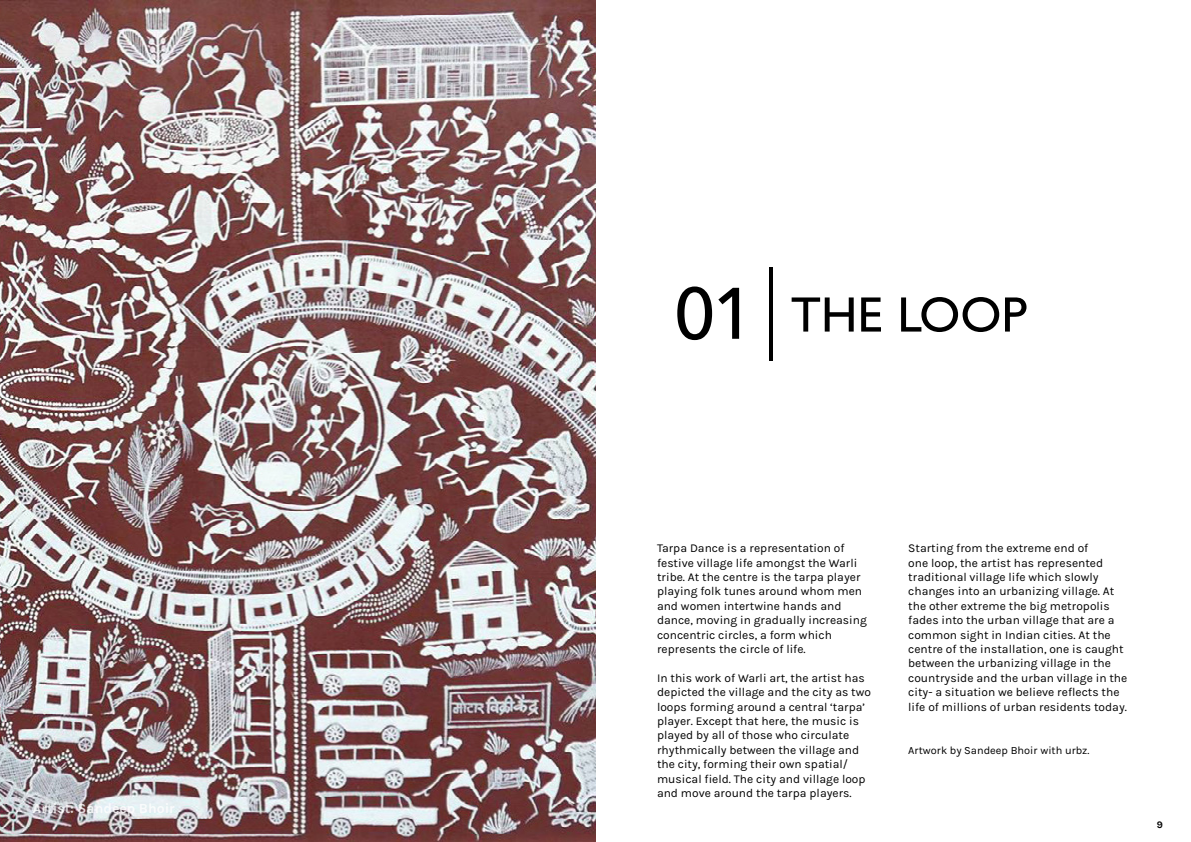
<style>
.page{position:relative;width:1191px;height:842px;background:#fff}
.page>*{position:absolute;margin:0;border:0;box-sizing:border-box;transform-origin:0 0}
.t1{font:500 50px "Gill Sans MT Pro";color:#000}
.t2{font:700 14px "Karla";color:#fff}
.t3{font:12px/14.4px "Karla";color:#000}
.t4{font:11px "Karla";color:#000}
.t5{font:700 10px "Karla";color:#000}
.s1{font-family:"Avenir Next";font-size:72px}
</style>
<div class="page">
<img style="left:0;top:0;width:595px;height:842px">
<svg style="left:769px;top:267px;width:3px;height:94px"></svg>
<p class="t2" style="left:33px;top:800px;width:144px">Artist: Sandeep Bhoir</p>
<h1 class="t1" style="left:673px;top:285px;width:355px"><span class="s1">01</span> THE LOOP</h1>
<p class="t3" style="left:657px;top:541px;width:211px">Tarpa Dance is a representation of festive village life amongst the Warli tribe. At the centre is the tarpa player playing folk tunes around whom men and women intertwine hands and dance, moving in gradually increasing concentric circles, a form which represents the circle of life.</p>
<p class="t3" style="left:657px;top:671px;width:215px">In this work of Warli art, the artist has depicted the village and the city as two loops forming around a central ‘tarpa’ player. Except that here, the music is played by all of those who circulate rhythmically between the village and the city, forming their own spatial/ musical field. The city and village loop and move around the tarpa players.</p>
<p class="t3" style="left:908px;top:541px;width:221px">Starting from the extreme end of<br>one loop, the artist has represented traditional village life which slowly changes into an urbanizing village. At the other extreme the big metropolis fades into the urban village that are a common sight in Indian cities. At the centre of the installation, one is caught between the urbanizing village in the countryside and the urban village in the city- a situation we believe reflects the life of millions of urban residents today.</p>
<p class="t4" style="left:908px;top:744px;width:183px">Artwork by Sandeep Bhoir with urbz.</p>
<p class="t5" style="left:1156px;top:819px;width:8px">9</p>
</div>
